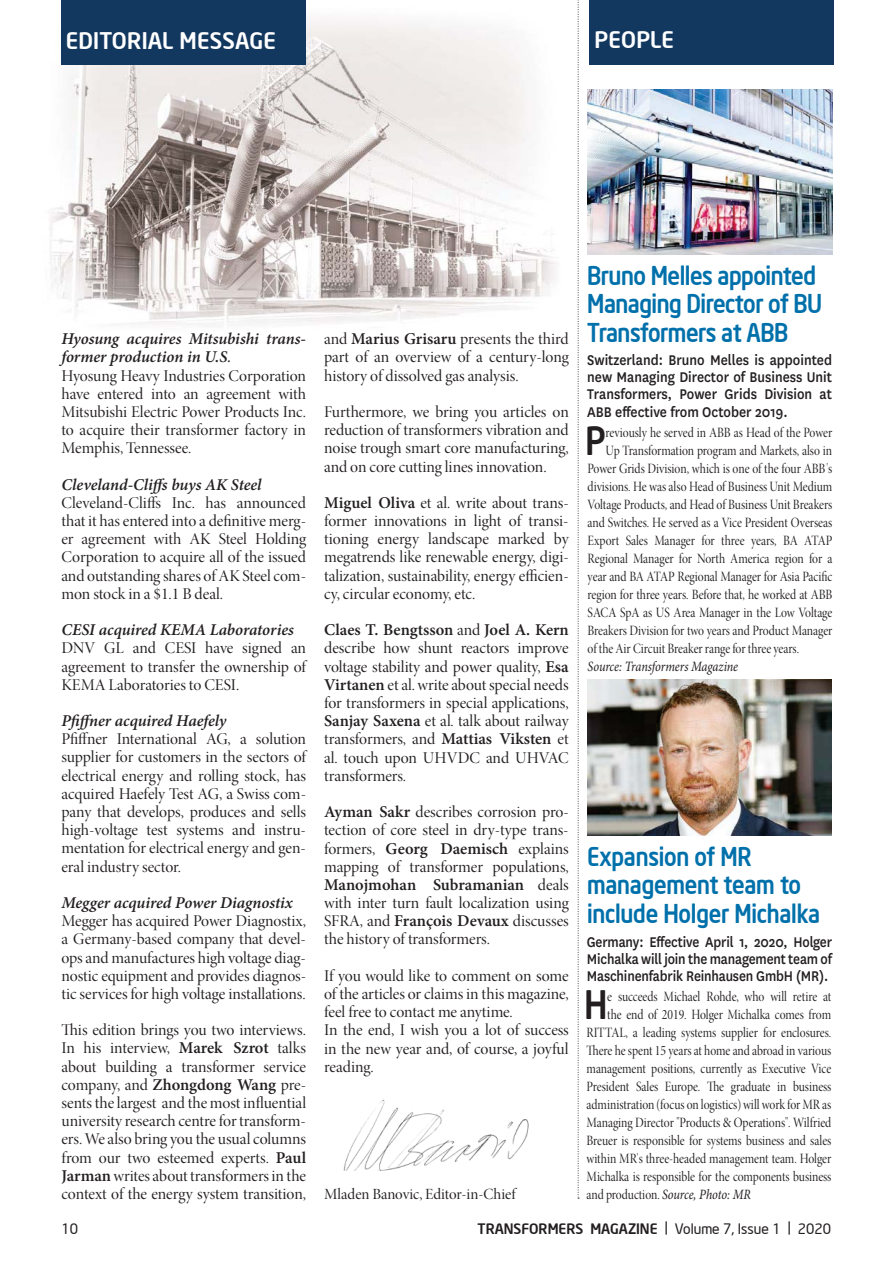
<style>
.page{position:relative;width:893px;height:1263px;background:#fff}
.page>*{position:absolute;margin:0;border:0;box-sizing:border-box;transform-origin:0 0}
.t1{font:500 38.4px "Neo Sans Intel";color:#231f20;scale:.86 1}
.t2{font:500 25.5px/28.5px "Neo Sans Intel";letter-spacing:-.02em;color:#0070ab;scale:.88 1}
.t3{font:500 22.5px "Neo Sans Intel";letter-spacing:.01em;color:#fff}
.t4{font:16.5px/18.1px "Minion Pro Disp";color:#231f20;text-align:justify}
.t5{font:italic 600 16.5px/18.1px "Minion Pro";color:#231f20}
.t6{font:500 16.5px/17.2px "National";letter-spacing:-.01em;color:#231f20;text-align:justify;scale:.9 1}
.t7{font:500 16.5px/17.2px "National";letter-spacing:-.01em;color:#231f20;text-align:justify;scale:.88 1}
.t8{font:600 16.5px "Minion Pro";color:#231f20}
.t9{font:15.6px "Minion Pro Disp";color:#231f20}
.t10{font:14.25px/18px "Minion Pro Disp";color:#231f20;text-align:right;scale:.86 1}
.t11{font:italic 14.25px "Minion Pro";letter-spacing:-.005em;color:#231f20;scale:.86 1}
.t12{font:500 14.25px "Neo Sans Intel";color:#231f20}
.t13{font:14.25px "Neo Sans Intel";color:#231f20}
.s1{font-weight:400}
.s2{font-family:"Minion Pro";font-weight:600}
.s3{font-family:"Minion Pro Disp";font-weight:400}
.s4{font-family:"Minion Pro Disp";font-style:normal}
</style>
<div class="page">
<img style="left:50px;top:20px;width:507px;height:306px">
<div style="left:61px;top:0;width:245px;height:65px;background:#123860"></div>
<img style="left:343px;top:1099px;width:186px;height:72px">
<div style="left:589px;top:0;width:245px;height:65px;background:#123860"></div>
<img style="left:588px;top:90px;width:244px;height:165px">
<img style="left:587px;top:680px;width:244px;height:155px">
<svg style="left:577px;top:0;width:2px;height:1199px"></svg>
<h3 class="t3" style="left:66px;top:26px;width:212px">EDITORIAL MESSAGE</h3>
<h3 class="t3" style="left:594px;top:25px;width:81px">PEOPLE</h3>
<p class="t5" style="left:61px;top:331px;width:246px">Hyosung acquires Mitsubishi trans&shy;former production in U.S<span class="s1">.</span></p>
<p class="t4" style="left:61px;top:368px;width:246px">Hyosung Heavy Industries Corporation have entered into an agreement with Mitsubishi Electric Power Products Inc. to acquire their transformer factory in Memphis, Tennessee.</p>
<p class="t5" style="left:61px;top:477px;width:202px">Cleveland-Cliffs buys AK Steel</p>
<p class="t4" style="left:61px;top:495px;width:246px">Cleveland-Cliffs Inc. has announced that it has entered into a definitive merg&shy;er agreement with AK Steel Holding Corporation to acquire all of the issued and outstanding shares of AK Steel com&shy;mon stock in a $1.1 B deal.</p>
<p class="t5" style="left:61px;top:622px;width:234px">CESI acquired KEMA Laboratories</p>
<p class="t4" style="left:61px;top:640px;width:246px">DNV GL and CESI have signed an agreement to transfer the ownership of KEMA Laboratories to CESI.</p>
<p class="t5" style="left:61px;top:713px;width:167px">Pfiffner acquired Haefely</p>
<p class="t4" style="left:61px;top:731px;width:246px">Pfiffner International AG, a solution supplier for customers in the sectors of electrical energy and rolling stock, has acquired Haefely Test AG, a Swiss com&shy;pany that develops, produces and sells high-voltage test systems and instru&shy;mentation for electrical energy and gen&shy;eral industry sector.</p>
<p class="t5" style="left:61px;top:895px;width:233px">Megger acquired Power Diagnostix</p>
<p class="t4" style="left:61px;top:913px;width:246px">Megger has acquired Power Diagnostix, a Germany-based company that devel&shy;ops and manufactures high voltage diag&shy;nostic equipment and provides diagnos&shy;tic services for high voltage installations.</p>
<p class="t4" style="left:61px;top:1022px;width:246px">This edition brings you two interviews.<br>In his interview, <span class="s2">Marek Szrot</span> talks about building a transformer service company, and <span class="s2">Zhongdong Wang</span> pre&shy;sents the largest and the most influential university research centre for transform&shy;ers. We also bring you the usual columns from our two esteemed experts. <span class="s2">Paul Jarman</span> writes about transformers in the context of the energy system transition,</p>
<p class="t4" style="left:324px;top:331px;width:246px">and <span class="s2">Marius Grisaru</span> presents the third part of an overview of a century-long history of dissolved gas analysis.</p>
<p class="t4" style="left:324px;top:404px;width:246px">Furthermore, we bring you articles on reduction of transformers vibration and noise trough smart core manufacturing, and on core cutting lines innovation.</p>
<p class="t4" style="left:324px;top:495px;width:246px"><span class="s2">Miguel Oliva</span> et al. write about trans&shy;former innovations in light of transi&shy;tioning energy landscape marked by megatrends like renewable energy, digi&shy;talization, sustainability, energy efficien&shy;cy, circular economy, etc.</p>
<p class="t8" style="left:324px;top:623px;width:246px">Claes T. Bengtsson <span class="s3">and</span> Joel A. Kern</p>
<p class="t4" style="left:324px;top:640px;width:246px">describe how shunt reactors improve voltage stability and power quality, <span class="s2">Esa Virtanen</span> et al. write about special needs for transformers in special applications, <span class="s2">Sanjay Saxena</span> et al. talk about railway transformers, and <span class="s2">Mattias Viksten</span> et al. touch upon UHVDC and UHVAC transformers.</p>
<p class="t4" style="left:324px;top:804px;width:246px"><span class="s2">Ayman Sakr</span> describes corrosion pro&shy;tection of core steel in dry-type trans&shy;formers, <span class="s2">Georg Daemisch</span> explains mapping of transformer populations,</p>
<p class="t8" style="left:324px;top:878px;width:246px">Manojmohan Subramanian <span class="s3">deals</span></p>
<p class="t4" style="left:324px;top:895px;width:246px">with inter turn fault localization using SFRA, and <span class="s2">François Devaux</span> discusses the history of transformers.</p>
<p class="t4" style="left:324px;top:968px;width:246px;text-align:left">If you would like to comment on some of the articles or claims in this magazine, feel free to contact me anytime.<br>In the end, I wish you a lot of success in the new year and, of course, a joyful reading.</p>
<p class="t9" style="left:324px;top:1188px;width:193px">Mladen Banovic, Editor-in-Chief</p>
<h2 class="t2" style="left:587px;top:260px;width:269px">Bruno Melles appointed<br>Managing Director of BU<br>Transformers at ABB</h2>
<p class="t6" style="left:587px;top:352px;width:273px">Switzerland: Bruno Melles is appointed new Managing Director of Business Unit Transformers, Power Grids Division at ABB effective from October 2019.</p>
<h1 class="t1" style="left:585px;top:415px;width:25px">P</h1>
<p class="t10" style="left:606px;top:424px;width:265px">reviously he served in ABB as Head of the Power</p>
<p class="t10" style="left:606px;top:442px;width:265px">Up Transformation program and Markets, also in</p>
<p class="t10" style="left:587px;top:460px;width:286px">Power Grids Division, which is one of the four ABB's</p>
<p class="t10" style="left:587px;top:478px;width:286px">divisions. He was also Head of Business Unit Medium</p>
<p class="t10" style="left:587px;top:496px;width:286px">Voltage Products, and Head of Business Unit Breakers</p>
<p class="t10" style="left:587px;top:514px;width:286px">and Switches. He served as a Vice President Overseas</p>
<p class="t10" style="left:587px;top:532px;width:286px">Export Sales Manager for three years, BA ATAP</p>
<p class="t10" style="left:587px;top:550px;width:286px">Regional Manager for North America region for a</p>
<p class="t10" style="left:587px;top:568px;width:286px">year and BA ATAP Regional Manager for Asia Pacific</p>
<p class="t10" style="left:587px;top:586px;width:286px">region for three years. Before that, he worked at ABB</p>
<p class="t10" style="left:587px;top:604px;width:286px">SACA SpA as US Area Manager in the Low Voltage</p>
<p class="t10" style="left:587px;top:622px;width:286px">Breakers Division for two years and Product Manager</p>
<p class="t10" style="left:587px;top:640px;width:247px">of the Air Circuit Breaker range for three years.</p>
<p class="t11" style="left:587px;top:657px;width:177px">Source: Transformers Magazine</p>
<h2 class="t2" style="left:587px;top:841px;width:266px">Expansion of MR management team to include Holger Michalka</h2>
<p class="t7" style="left:587px;top:934px;width:280px">Germany: Effective April 1, 2020, Holger Michalka will join the management team of Maschinenfabrik Reinhausen GmbH (MR).</p>
<h1 class="t1" style="left:584px;top:979px;width:28px">H</h1>
<p class="t10" style="left:586px;top:989px;width:286px">e succeeds Michael Rohde, who will retire at<br>the end of 2019. Holger Michalka comes from RITTAL, a leading systems supplier for enclosures.<br>There he spent 15 years at home and abroad in various management positions, currently as Executive Vice President Sales Europe. The graduate in business administration (focus on logistics) will work for MR as Managing Director "Products &amp; Operations". Wilfried Breuer is responsible for systems business and sales within MR's three-headed management team. Holger Michalka is responsible for the components business</p>
<p class="t11" style="left:586px;top:1186px;width:193px"><span class="s4">and production.</span> Source, Photo: MR</p>
<p class="t13" style="left:61px;top:1219px;width:18px">10</p>
<p class="t12" style="left:477px;top:1219px;width:355px">TRANSFORMERS MAGAZINE <span class="s1">| Volume 7, Issue 1 | 2020</span></p>
</div>
